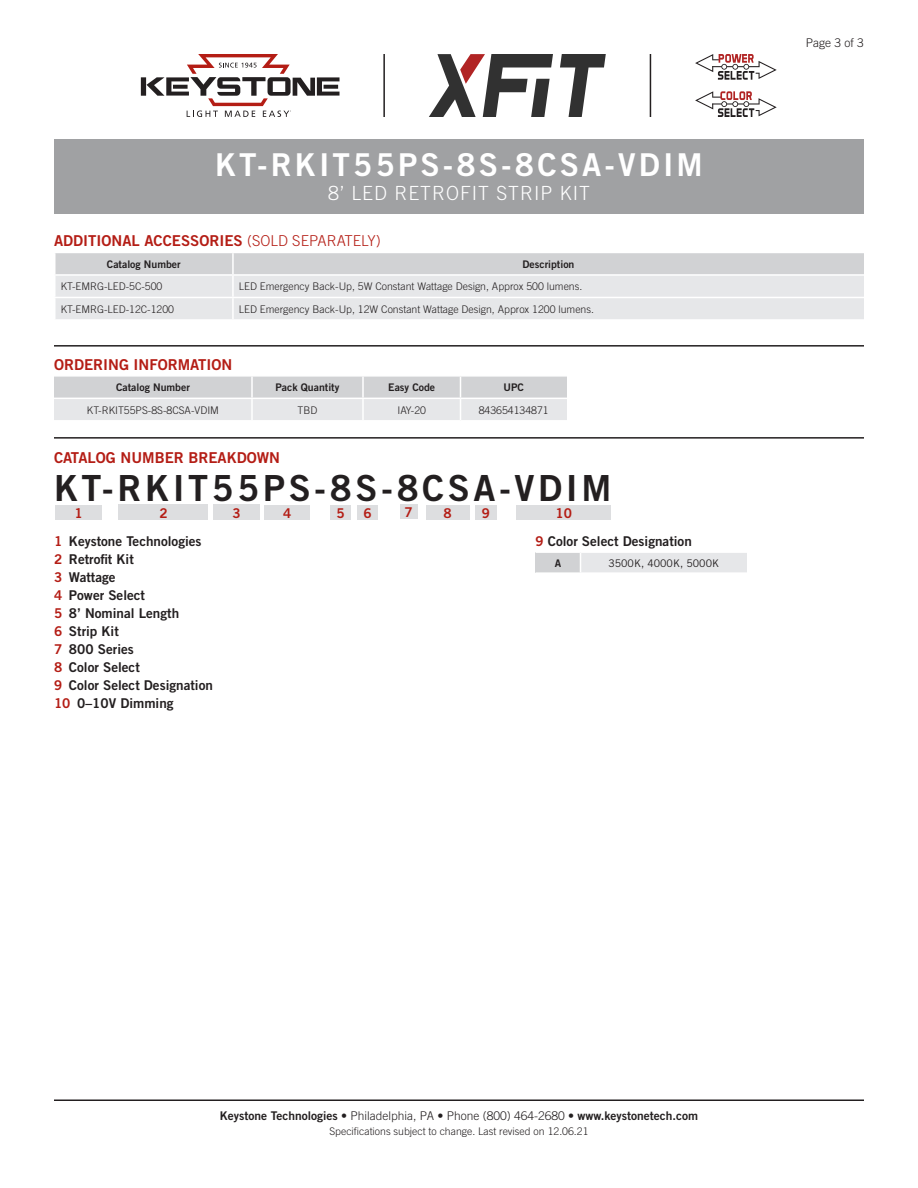
<style>
.page{position:relative;width:918px;height:1188px;background:#fff}
.page>*{position:absolute;margin:0;border:0;box-sizing:border-box;transform-origin:0 0}
.CatalogNumber{font:36px "Trade Gothic Bold Two";letter-spacing:.1em;color:#231f20}
.t1{font:31.5px "Trade Gothic Bold Two";letter-spacing:.1em;color:#fff}
.SubTitle{font:300 19.5px "Trade Gothic";letter-spacing:.05em;color:#fff}
.Heading_01{font:15px "Trade Gothic Bold Two";color:#b41d15}
.Catalog_Key{font:13.5px "Trade Gothic Bold Two";color:#231f20}
.Catalog_Key_Table_He{font:13.5px "Trade Gothic Bold Two";color:#231f20}
.Catalog_BarNumber{font:13.5px "Trade Gothic Bold Two";color:#b41d15}
.t2{font:12px "Trade Gothic Bold Two";color:#231f20}
.Page{font:300 12px "Trade Gothic";color:#231f20}
.Table_Text{font:300 10.5px "Trade Gothic";color:#231f20}
.Table_Header{font:10.5px "Trade Gothic Bold Two";color:#231f20}
.Rev{font:300 10.5px "Trade Gothic";color:#231f20}
.Table_Text-2{font:10.5px "Trade Gothic";color:#231f20}
.Table_Text-3{font:10.5px "Trade Gothic Bold Two";color:#231f20}
.s1{font-family:"Trade Gothic";font-weight:300}
.s2{color:#b41d15}
</style>
<div class="page">
<hr style="left:54px;top:1100px;width:810px;height:1px;background:#231f20">
<div style="left:54px;top:140px;width:810px;height:74px;background:#a0a1a3"></div>
<div style="left:56px;top:505px;width:46px;height:15px;background:#dddee0"></div>
<div style="left:118px;top:505px;width:90px;height:15px;background:#dddee0"></div>
<div style="left:213px;top:505px;width:47px;height:15px;background:#dddee0"></div>
<div style="left:265px;top:505px;width:45px;height:15px;background:#dddee0"></div>
<div style="left:330px;top:505px;width:21px;height:15px;background:#dddee0"></div>
<div style="left:400px;top:505px;width:18px;height:14px;background:#dddee0"></div>
<div style="left:517px;top:505px;width:94px;height:15px;background:#dddee0"></div>
<div style="left:475px;top:505px;width:22px;height:15px;background:#dddee0"></div>
<div style="left:426px;top:505px;width:44px;height:15px;background:#dddee0"></div>
<div style="left:536px;top:552px;width:44px;height:21px;background:#d1d2d4"></div>
<div style="left:580px;top:552px;width:167px;height:21px;background:#e6e7e9"></div>
<svg style="left:580px;top:553px;width:1px;height:19px"></svg>
<hr style="left:536px;top:551px;width:44px;height:2px;background:#fff">
<hr style="left:580px;top:551px;width:167px;height:2px;background:#fff">
<hr style="left:536px;top:572px;width:44px;height:2px;background:#fff">
<hr style="left:580px;top:572px;width:167px;height:2px;background:#fff">
<hr style="left:54px;top:437px;width:810px;height:2px;background:#231f20">
<svg style="left:54px;top:376px;width:513px;height:44px"></svg>
<hr style="left:54px;top:345px;width:810px;height:2px;background:#231f20">
<svg style="left:56px;top:253px;width:808px;height:66px"></svg>
<hr style="left:232px;top:253px;width:2px;height:21px;background:#fff">
<hr style="left:54px;top:274px;width:179px;height:2px;background:#fff">
<hr style="left:233px;top:274px;width:631px;height:2px;background:#fff">
<hr style="left:232px;top:276px;width:2px;height:21px;background:#fff">
<hr style="left:54px;top:297px;width:179px;height:1px;background:#fff">
<hr style="left:233px;top:297px;width:631px;height:1px;background:#fff">
<hr style="left:232px;top:298px;width:2px;height:21px;background:#fff">
<div style="left:357px;top:505px;width:21px;height:15px;background:#dddee0"></div>
<hr style="left:383px;top:54px;width:2px;height:63px;background:#231f20">
<svg style="left:429px;top:54px;width:177px;height:63px"></svg>
<svg style="left:141px;top:54px;width:199px;height:63px"></svg>
<hr style="left:650px;top:54px;width:1px;height:63px;background:#231f20">
<svg style="left:695px;top:54px;width:82px;height:26px"></svg>
<svg style="left:695px;top:91px;width:82px;height:26px"></svg>
<p class="t1" style="left:215px;top:146px;width:489px">KT-RKIT55PS-8S-8CSA-VDIM</p>
<p class="SubTitle" style="left:328px;top:181px;width:263px">8’ LED RETROFIT STRIP KIT</p>
<p class="Heading_01" style="left:54px;top:231px;width:328px">ADDITIONAL ACCESSORIES <span class="s1">(SOLD SEPARATELY)</span></p>
<p class="Table_Header" style="left:107px;top:258px;width:75px">Catalog Number</p>
<p class="Table_Header" style="left:523px;top:258px;width:53px">Description</p>
<p class="Table_Text" style="left:61px;top:280px;width:103px">KT-EMRG-LED-5C-500</p>
<p class="Table_Text" style="left:239px;top:280px;width:345px">LED Emergency Back-Up, 5W Constant Wattage Design, Approx 500 lumens.</p>
<p class="Table_Text" style="left:61px;top:303px;width:115px">KT-EMRG-LED-12C-1200</p>
<p class="Table_Text" style="left:239px;top:303px;width:357px">LED Emergency Back-Up, 12W Constant Wattage Design, Approx 1200 lumens.</p>
<p class="Heading_01" style="left:54px;top:355px;width:180px">ORDERING INFORMATION</p>
<p class="Table_Header" style="left:116px;top:381px;width:75px">Catalog Number</p>
<p class="Table_Header" style="left:276px;top:381px;width:65px">Pack Quantity</p>
<p class="Table_Header" style="left:388px;top:381px;width:48px">Easy Code</p>
<p class="Table_Header" style="left:504px;top:381px;width:22px">UPC</p>
<p class="Table_Text" style="left:87px;top:404px;width:134px">KT-RKIT55PS-8S-8CSA-VDIM</p>
<p class="Table_Text" style="left:298px;top:404px;width:21px">TBD</p>
<p class="Table_Text" style="left:397px;top:404px;width:30px">IAY-20</p>
<p class="Table_Text" style="left:479px;top:404px;width:72px">843654134871</p>
<p class="Heading_01" style="left:54px;top:448px;width:228px">CATALOG NUMBER BREAKDOWN</p>
<p class="CatalogNumber" style="left:54px;top:466px;width:559px">KT-RKIT55PS-8S-8CSA-VDIM</p>
<p class="Catalog_BarNumber" style="left:75px;top:505px;width:10px">1</p>
<p class="Catalog_BarNumber" style="left:159px;top:505px;width:10px">2</p>
<p class="Catalog_BarNumber" style="left:232px;top:505px;width:10px">3</p>
<p class="Catalog_BarNumber" style="left:283px;top:505px;width:10px">4</p>
<p class="Catalog_BarNumber" style="left:337px;top:505px;width:10px">5</p>
<p class="Catalog_BarNumber" style="left:404px;top:504px;width:10px">7</p>
<p class="Catalog_BarNumber" style="left:444px;top:505px;width:10px">8</p>
<p class="Catalog_BarNumber" style="left:482px;top:505px;width:10px">9</p>
<p class="Catalog_BarNumber" style="left:556px;top:505px;width:18px">10</p>
<p class="Catalog_Key_Table_He" style="left:536px;top:533px;width:158px"><span class="s2">9</span> Color Select Designation</p>
<p class="Table_Text-3" style="left:555px;top:557px;width:8px">A</p>
<p class="Table_Text-2" style="left:608px;top:557px;width:112px">3500K, 4000K, 5000K</p>
<p class="Catalog_BarNumber" style="left:364px;top:505px;width:10px">6</p>
<p class="Catalog_Key" style="left:54px;top:533px;width:149px"><span class="s2">1</span> Keystone Technologies</p>
<p class="Catalog_Key" style="left:54px;top:551px;width:81px"><span class="s2">2</span> Retrofit Kit</p>
<p class="Catalog_Key" style="left:54px;top:569px;width:63px"><span class="s2">3</span> Wattage</p>
<p class="Catalog_Key" style="left:54px;top:587px;width:93px"><span class="s2">4</span> Power Select</p>
<p class="Catalog_Key" style="left:54px;top:605px;width:127px"><span class="s2">5</span> 8’ Nominal Length</p>
<p class="Catalog_Key" style="left:54px;top:623px;width:66px"><span class="s2">6</span> Strip Kit</p>
<p class="Catalog_Key" style="left:54px;top:641px;width:81px"><span class="s2">7</span> 800 Series</p>
<p class="Catalog_Key" style="left:54px;top:659px;width:87px"><span class="s2">8</span> Color Select</p>
<p class="Catalog_Key" style="left:54px;top:677px;width:160px"><span class="s2">9</span> Color Select Designation</p>
<p class="Catalog_Key" style="left:54px;top:695px;width:121px"><span class="s2">10</span> 0–10V Dimming</p>
<p class="Page" style="left:806px;top:36px;width:60px">Page 3 of 3</p>
<p class="t2" style="left:220px;top:1108px;width:480px">Keystone Technologies <span class="s1">• Philadelphia, PA • Phone (800) 464-2680 •</span> www.keystonetech.com</p>
<p class="Rev" style="left:329px;top:1125px;width:261px">Specifications subject to change. Last revised on 12.06.21</p>
</div>
